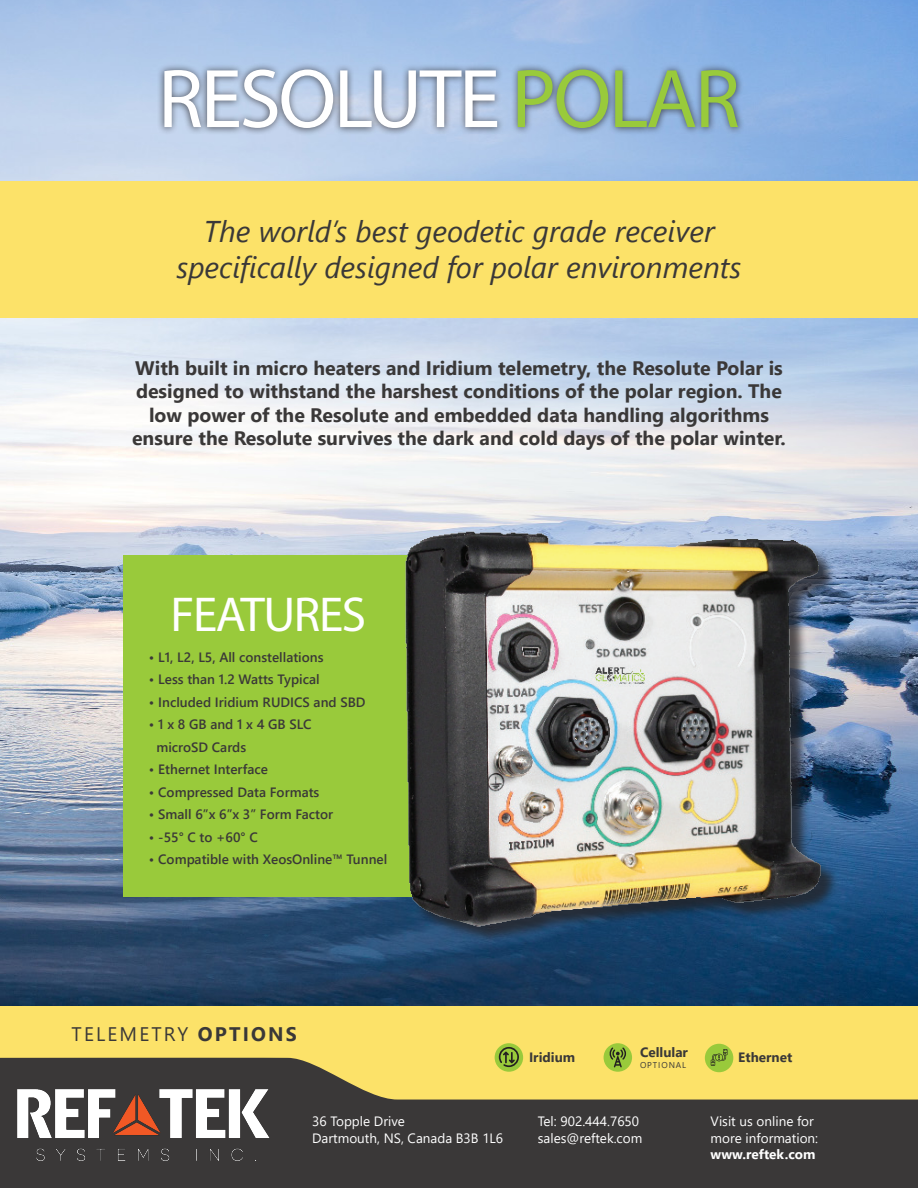
<style>
.page{position:relative;width:918px;height:1188px;background:#fff}
.page>*{position:absolute;margin:0;border:0;box-sizing:border-box;transform-origin:0 0}
.Bullet_Points{font:84px "Myriad Pro";letter-spacing:-.03em;color:#fff}
.Bullet_Points-2{font:49.2px "Myriad Pro";letter-spacing:-.03em;color:#fff}
.t1{font:italic 30px/36px "Segoe UI";color:#3a3838;text-align:center}
.t2{font:19.65px "Segoe UI";letter-spacing:.11em;color:#3a3838}
.t3{font:700 19.5px/23.4px "Segoe UI";color:#3a3838;text-align:center}
.t4{font:600 13.5px/22.5px "Segoe UI";color:#3a3838}
.t5{font:13.5px/16.2px "Segoe UI";color:#fff}
.t6{font:700 13.5px "Segoe UI";color:#3a3838}
.t7{font:700 13.5px "Segoe UI";color:#fff}
.t8{font:8.4px "Segoe UI";letter-spacing:.11em;color:#3a3838}
.s1{color:#99ca3b}
.s2{font-weight:700}
</style>
<div class="page">
<img style="left:0;top:0;width:918px;height:1007px">
<div style="left:0;top:1007px;width:918px;height:136px;background:#fce269"></div>
<div style="left:157px;top:62px;width:588px;height:74px;background:#231f20;opacity:.75"></div>
<img style="left:0;top:1058px;width:918px;height:130px">
<div style="left:0;top:181px;width:918px;height:137px;background:#fce269"></div>
<div style="left:123px;top:555px;width:362px;height:341px;background:#99ca3b"></div>
<img style="left:356px;top:482px;width:495px;height:494px">
<div style="left:705px;top:1044px;width:28px;height:28px;background:#99ca3b;border-radius:50%"></div>
<div style="left:495px;top:1043px;width:28px;height:29px;background:#99ca3b;border-radius:50%"></div>
<div style="left:604px;top:1043px;width:28px;height:29px;background:#99ca3b;border-radius:50%"></div>
<svg style="left:499px;top:1047px;width:20px;height:20px"></svg>
<svg style="left:711px;top:1049px;width:16px;height:17px"></svg>
<svg style="left:610px;top:1048px;width:16px;height:19px"></svg>
<img style="left:17px;top:1075px;width:252px;height:100px">
<p class="Bullet_Points" style="left:158px;top:47px;width:584px">RESOLUTE <span class="s1">POLAR</span></p>
<p class="t1" style="left:177px;top:209px;width:566px">The world’s best geodetic grade receiver specifically designed for polar environments</p>
<p class="t3" style="left:132px;top:355px;width:655px">With built in micro heaters and Iridium telemetry, the Resolute Polar is designed to withstand the harshest conditions of the polar region. The low power of the Resolute and embedded data handling algorithms ensure the Resolute survives the dark and cold days of the polar winter.</p>
<p class="Bullet_Points-2" style="left:171px;top:584px;width:197px">FEATURES</p>
<p class="t4" style="left:149px;top:645px;width:176px">• L1, L2, L5, All constellations</p>
<p class="t4" style="left:149px;top:667px;width:172px">• Less than 1.2 Watts Typical</p>
<p class="t4" style="left:149px;top:690px;width:218px">• Included Iridium RUDICS and SBD</p>
<p class="t4" style="left:156px;top:712px;width:157px;text-indent:-7px">• 1 x 8 GB and 1 x 4 GB SLC microSD Cards</p>
<p class="t4" style="left:149px;top:757px;width:121px">• Ethernet Interface</p>
<p class="t4" style="left:149px;top:780px;width:172px">• Compressed Data Formats</p>
<p class="t4" style="left:149px;top:802px;width:186px">• Small 6”x 6”x 3” Form Factor</p>
<p class="t4" style="left:149px;top:825px;width:110px">• -55° C to +60° C</p>
<p class="t4" style="left:149px;top:847px;width:240px">• Compatible with XeosOnline™ Tunnel</p>
<p class="t2" style="left:72px;top:1016px;width:227px">TELEMETRY <span class="s2">OPTIONS</span></p>
<p class="t5" style="left:312px;top:1112px;width:94px">36 Topple Drive</p>
<p class="t5" style="left:312px;top:1129px;width:193px">Dartmouth, NS, Canada B3B 1L6</p>
<p class="t6" style="left:529px;top:1044px;width:48px">Iridium</p>
<p class="t6" style="left:640px;top:1040px;width:50px">Cellular</p>
<p class="t8" style="left:640px;top:1057px;width:48px">OPTIONAL</p>
<p class="t5" style="left:538px;top:1112px;width:103px">Tel: 902.444.7650</p>
<p class="t5" style="left:538px;top:1129px;width:106px">sales@reftek.com</p>
<p class="t6" style="left:738px;top:1045px;width:56px">Ethernet</p>
<p class="t5" style="left:711px;top:1112px;width:109px">Visit us online for more information:</p>
<p class="t7" style="left:711px;top:1141px;width:106px">www.reftek.com</p>
</div>
